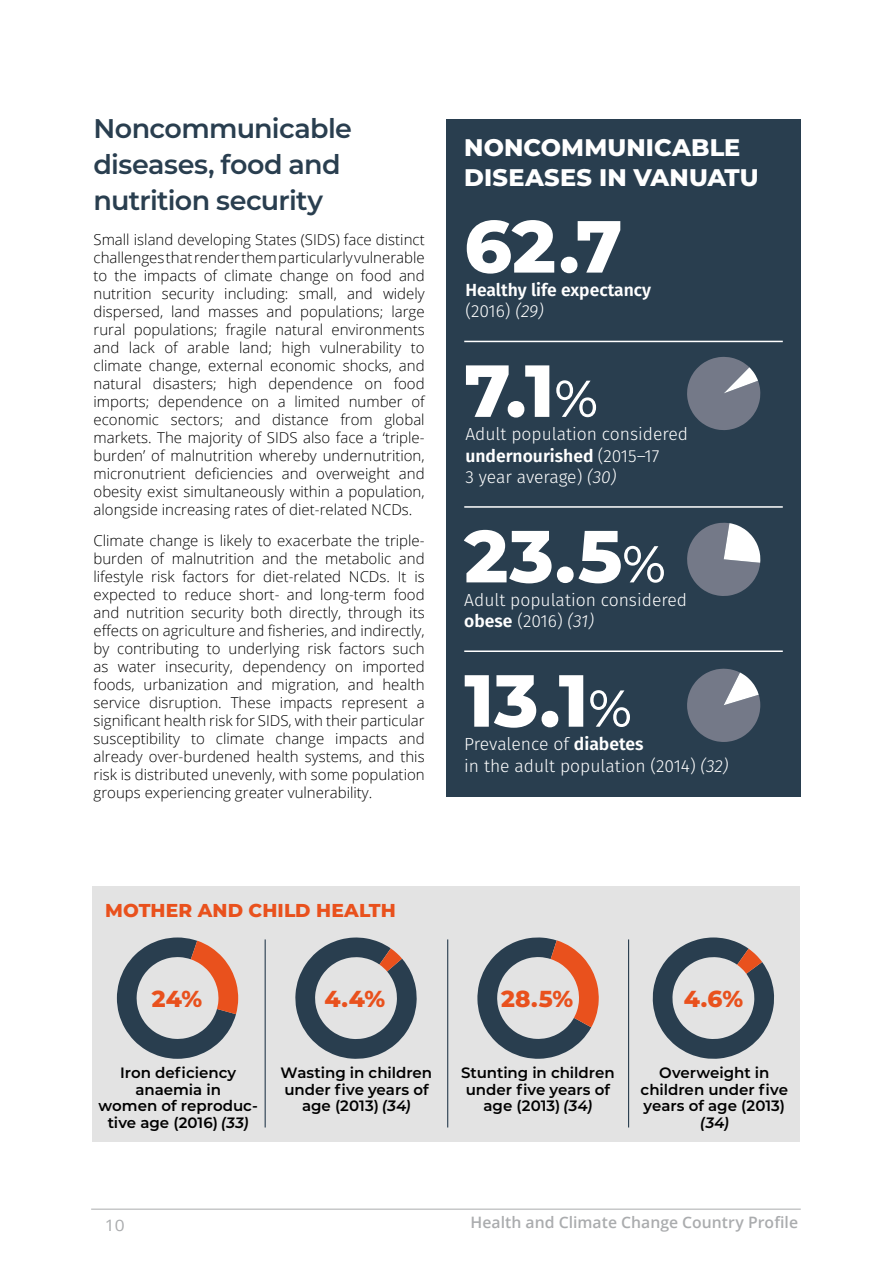
<style>
.page{position:relative;width:893px;height:1263px;background:#fff}
.page>*{position:absolute;margin:0;border:0;box-sizing:border-box;transform-origin:0 0}
.Header_Thin{font:800 73.5px "Montserrat";color:#fff}
.H2_Sub{font:600 27px/36px "Montserrat";letter-spacing:-.025em;color:#293e4f}
.Header_14_Facts___Fi{font:800 24px/30px "Montserrat";letter-spacing:.005em;color:#fff}
.Header_14_Facts___Fi-2{font:800 23.1px "Montserrat";color:#e9511d}
.Header_14_Facts___Fi-3{font:800 18.6px "Montserrat";letter-spacing:.005em;color:#e9511d}
.Graphics_text{font:300 17.55px/21.3px "Fira Sans";color:#fff}
.Graphics_text-2{font:600 17.55px/21.3px "Fira Sans";color:#fff}
.t1{font:600 15.75px "Open Sans";color:#aaacae}
.t2{font:15.75px "Open Sans";color:#aaacae;scale:1.1 1}
.Body{font:300 15px/18px "Open Sans";color:#000;text-align:justify}
.Header_14_Facts___Fi-4{font:600 15px/16.5px "Montserrat";color:#000;text-align:center}
.s1{font-weight:300}
.s2{font-weight:300;font-style:italic}
.s3{font-weight:500;font-size:51.75px}
.s4{font-weight:600}
.s5{font-style:italic}
</style>
<div class="page">
<div style="left:446px;top:119px;width:355px;height:677px;background:#293e4f"></div>
<hr style="left:464px;top:506px;width:319px;height:2px;background:#fff">
<hr style="left:464px;top:650px;width:319px;height:2px;background:#fff">
<svg style="left:687px;top:357px;width:73px;height:73px"></svg>
<svg style="left:687px;top:669px;width:73px;height:73px"></svg>
<div style="left:93px;top:886px;width:707px;height:256px;background:#e3e3e3"></div>
<svg style="left:295px;top:937px;width:122px;height:122px"></svg>
<svg style="left:477px;top:937px;width:122px;height:122px"></svg>
<svg style="left:653px;top:937px;width:121px;height:122px"></svg>
<svg style="left:117px;top:937px;width:121px;height:122px"></svg>
<hr style="left:447px;top:939px;width:1px;height:188px;background:#293e4f">
<hr style="left:265px;top:939px;width:1px;height:188px;background:#293e4f">
<hr style="left:628px;top:939px;width:1px;height:188px;background:#293e4f">
<hr style="left:464px;top:341px;width:319px;height:1px;background:#fff">
<svg style="left:687px;top:523px;width:73px;height:73px"></svg>
<hr style="left:91px;top:1209px;width:710px;height:1px;background:#aaacae">
<p class="H2_Sub" style="left:94px;top:109px;width:260px">Noncommunicable diseases, food and nutrition security</p>
<p class="Body" style="left:94px;top:230px;width:333px">Small island developing States (SIDS) face distinct challenges that render them particularly vulnerable to the impacts of climate change on food and nutrition security including: small, and widely dispersed, land masses and populations; large rural populations; fragile natural environments and lack of arable land; high vulnerability to climate change, external economic shocks, and natural disasters; high dependence on food imports; dependence on a limited number of economic sectors; and distance from global markets. The majority of SIDS also face a ‘triple&shy;burden’ of malnutrition whereby undernutrition, micronutrient deficiencies and overweight and obesity exist simultaneously within a population, alongside increasing rates of diet-related NCDs.</p>
<p class="Body" style="left:94px;top:531px;width:333px">Climate change is likely to exacerbate the triple&shy;burden of malnutrition and the metabolic and lifestyle risk factors for diet-related NCDs. It is expected to reduce short- and long-term food and nutrition security both directly, through its effects on agriculture and fisheries, and indirectly, by contributing to underlying risk factors such as water insecurity, dependency on imported foods, urbanization and migration, and health service disruption. These impacts represent a significant health risk for SIDS, with their particular susceptibility to climate change impacts and already over-burdened health systems, and this risk is distributed unevenly, with some population groups experiencing greater vulnerability.</p>
<p class="Header_14_Facts___Fi" style="left:464px;top:131px;width:278px">NONCOMMUNICABLE<br>DISEASES IN VANUATU</p>
<p class="Header_Thin" style="left:464px;top:193px;width:160px">62.7</p>
<p class="Graphics_text-2" style="left:465px;top:278px;width:187px">Healthy life expectancy <span class="s1">(2016)</span> <span class="s2">(29)</span></p>
<p class="Header_Thin" style="left:464px;top:337px;width:135px">7.1<span class="s3">%</span></p>
<p class="Graphics_text" style="left:465px;top:424px;width:224px">Adult population considered <span class="s4">undernourished</span> (2015–17<br>3 year average) <span class="s5">(30)</span></p>
<p class="Header_Thin" style="left:464px;top:502px;width:203px">23.5<span class="s3">%</span></p>
<p class="Graphics_text" style="left:464px;top:589px;width:224px">Adult population considered <span class="s4">obese</span> (2016) <span class="s5">(31)</span></p>
<p class="Header_Thin" style="left:464px;top:647px;width:169px">13.1<span class="s3">%</span></p>
<p class="Graphics_text" style="left:464px;top:734px;width:266px">Prevalence of <span class="s4">diabetes<br></span>in the adult population (2014) <span class="s5">(32)</span></p>
<p class="Header_14_Facts___Fi-3" style="left:105px;top:897px;width:292px">MOTHER AND CHILD HEALTH</p>
<p class="Header_14_Facts___Fi-2" style="left:152px;top:982px;width:52px">24%</p>
<p class="Header_14_Facts___Fi-2" style="left:324px;top:982px;width:62px">4.4%</p>
<p class="Header_14_Facts___Fi-2" style="left:501px;top:982px;width:74px">28.5%</p>
<p class="Header_14_Facts___Fi-2" style="left:684px;top:982px;width:61px">4.6%</p>
<p class="Header_14_Facts___Fi-4" style="left:99px;top:1064px;width:161px">Iron deficiency anaemia in<br>women of reproduc&shy;tive age (2016) (33)</p>
<p class="Header_14_Facts___Fi-4" style="left:281px;top:1064px;width:153px">Wasting in children under five years of age (2013) (34)</p>
<p class="Header_14_Facts___Fi-4" style="left:461px;top:1064px;width:155px">Stunting in children under five years of age (2013) (34)</p>
<p class="Header_14_Facts___Fi-4" style="left:641px;top:1064px;width:149px">Overweight in children under five years of age (2013) (34)</p>
<p class="t2" style="left:105px;top:1214px;width:20px">10</p>
<p class="t1" style="left:471px;top:1212px;width:329px">Health and Climate Change Country Profile</p>
</div>
